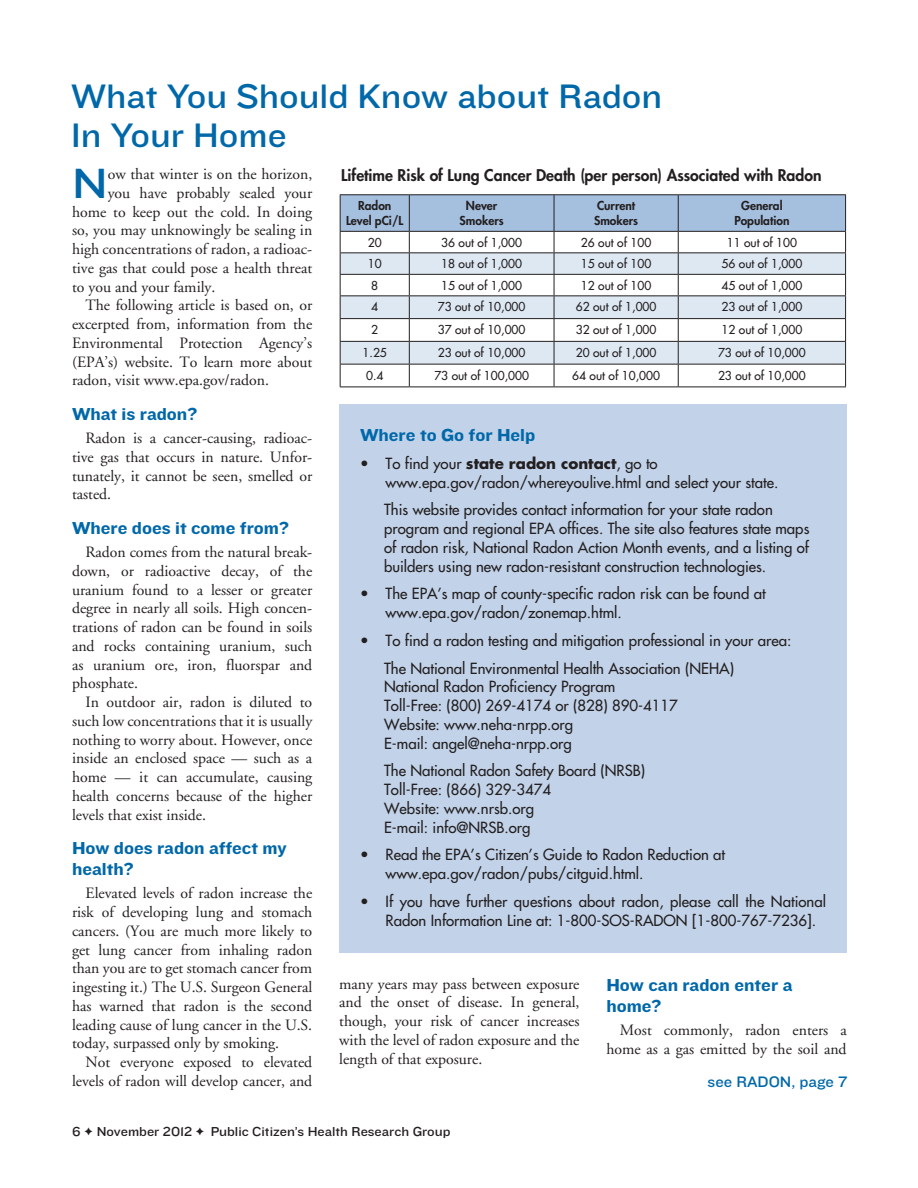
<style>
.page{position:relative;width:918px;height:1188px;background:#fff}
.page>*{position:absolute;margin:0;border:0;box-sizing:border-box;transform-origin:0 0}
.body_text__first_par{font:43.95px "Knockout HTF33 Junior Heviwt";color:#0068a9}
.hed-blue{font:35.25px/39px "Knockout HTF32 Junior Cruiserwt";color:#0068a9}
.sub__space{font:18px/21px "Knockout HTF52 Cruiserweight";color:#0068a9}
.sub{font:18px "Knockout HTF52 Cruiserweight";color:#0068a9}
.body_text{font:15.75px/18.8px "Adobe Garamond";color:#231f20;text-align:justify}
.body_text__first_par-2{font:15.75px "Adobe Garamond";color:#231f20}
.GraphHed{font:800 15.75px "Futura";color:#231f20}
.body_text-2{font:15.75px "Knockout HTF32 Junior Cruiserwt";color:#0068a9}
.table-intro{font:15px/18.8px "Futura";color:#231f20}
.t1{font:13.5px "Knockout HTF32 Junior Cruiserwt";color:#231f20}
.table-big{font:12px "Futura";color:#231f20}
.table-big-2{font:800 12px/15px "Futura";color:#231f20;text-align:center}
.s1{font-weight:700}
</style>
<div class="page">
<svg style="left:340px;top:195px;width:506px;height:192px"></svg>
<hr style="left:340px;top:387px;width:69px;height:1px;background:#231f20">
<hr style="left:409px;top:387px;width:145px;height:1px;background:#231f20">
<hr style="left:554px;top:387px;width:124px;height:1px;background:#231f20">
<hr style="left:678px;top:387px;width:168px;height:1px;background:#231f20">
<hr style="left:340px;top:194px;width:69px;height:1px;background:#231f20">
<hr style="left:409px;top:194px;width:145px;height:1px;background:#231f20">
<hr style="left:554px;top:194px;width:124px;height:1px;background:#231f20">
<hr style="left:678px;top:194px;width:168px;height:1px;background:#231f20">
<div style="left:339px;top:404px;width:508px;height:549px;background:#c2d3e9"></div>
<p class="hed-blue" style="left:71px;top:77px;width:592px">What You Should Know about Radon<br>In Your Home</p>
<p class="body_text__first_par" style="left:72px;top:159px;width:37px">N</p>
<p class="body_text__first_par-2" style="left:108px;top:166px;width:206px">ow that winter is on the horizon,</p>
<p class="GraphHed" style="left:341px;top:165px;width:482px">Lifetime Risk of Lung Cancer Death (per person) Associated with Radon</p>
<p class="body_text__first_par-2" style="left:108px;top:184px;width:206px">you have probably sealed your</p>
<p class="body_text__first_par-2" style="left:72px;top:203px;width:242px">home to keep out the cold. In doing</p>
<p class="body_text__first_par-2" style="left:72px;top:222px;width:242px">so, you may unknowingly be sealing in</p>
<p class="body_text__first_par-2" style="left:72px;top:241px;width:242px">high concentrations of radon, a radioac-</p>
<p class="body_text__first_par-2" style="left:72px;top:259px;width:242px">tive gas that could pose a health threat</p>
<p class="body_text__first_par-2" style="left:72px;top:278px;width:145px">to you and your family.</p>
<p class="body_text" style="left:72px;top:296px;width:242px;text-indent:14px">The following article is based on, or excerpted from, information from the Environmental Protection Agency’s (EPA’s) website. To learn more about radon, visit www.epa.gov/radon.</p>
<p class="sub__space" style="left:72px;top:404px;width:127px">What is radon?</p>
<p class="body_text" style="left:72px;top:429px;width:242px;text-indent:14px">Radon is a cancer-causing, radioac&shy;tive gas that occurs in nature. Unfor&shy;tunately, it cannot be seen, smelled or tasted.</p>
<p class="sub__space" style="left:72px;top:518px;width:218px">Where does it come from?</p>
<p class="body_text" style="left:72px;top:543px;width:242px;text-indent:14px">Radon comes from the natural break&shy;down, or radioactive decay, of the uranium found to a lesser or greater degree in nearly all soils. High concen&shy;trations of radon can be found in soils and rocks containing uranium, such as uranium ore, iron, fluorspar and phosphate.</p>
<p class="body_text" style="left:72px;top:693px;width:242px;text-indent:14px">In outdoor air, radon is diluted to such low concentrations that it is usually nothing to worry about. However, once inside an enclosed space — such as a home — it can accumulate, causing health concerns because of the higher levels that exist inside.</p>
<p class="sub__space" style="left:72px;top:838px;width:216px">How does radon affect my health?</p>
<p class="body_text" style="left:72px;top:884px;width:242px;text-indent:14px">Elevated levels of radon increase the risk of developing lung and stomach cancers. (You are much more likely to get lung cancer from inhaling radon than you are to get stomach cancer from ingesting it.) The U.S. Surgeon General has warned that radon is the second leading cause of lung cancer in the U.S. today, surpassed only by smoking.</p>
<p class="body_text" style="left:72px;top:1053px;width:242px;text-align:right">Not everyone exposed to elevated levels of radon will develop cancer, and</p>
<p class="table-big-2" style="left:346px;top:198px;width:59px">Radon<br>Level pCi/L</p>
<p class="table-big-2" style="left:460px;top:198px;width:46px">Never<br>Smokers</p>
<p class="table-big-2" style="left:594px;top:198px;width:46px;text-align:left">Current<br>Smokers</p>
<p class="table-big-2" style="left:734px;top:198px;width:57px">General<br>Population</p>
<p class="table-big" style="left:368px;top:235px;width:15px">20</p>
<p class="table-big" style="left:441px;top:235px;width:82px">36 out of 1,000</p>
<p class="table-big" style="left:581px;top:235px;width:72px">26 out of 100</p>
<p class="table-big" style="left:727px;top:235px;width:72px">11 out of 100</p>
<p class="table-big" style="left:368px;top:256px;width:15px">10</p>
<p class="table-big" style="left:441px;top:256px;width:82px">18 out of 1,000</p>
<p class="table-big" style="left:581px;top:256px;width:72px">15 out of 100</p>
<p class="table-big" style="left:722px;top:256px;width:82px">56 out of 1,000</p>
<p class="table-big" style="left:371px;top:278px;width:8px">8</p>
<p class="table-big" style="left:441px;top:278px;width:82px">15 out of 1,000</p>
<p class="table-big" style="left:581px;top:278px;width:72px">12 out of 100</p>
<p class="table-big" style="left:722px;top:278px;width:82px">45 out of 1,000</p>
<p class="table-big" style="left:371px;top:299px;width:8px">4</p>
<p class="table-big" style="left:438px;top:299px;width:89px">73 out of 10,000</p>
<p class="table-big" style="left:576px;top:299px;width:82px">62 out of 1,000</p>
<p class="table-big" style="left:722px;top:299px;width:82px">23 out of 1,000</p>
<p class="table-big" style="left:371px;top:322px;width:8px">2</p>
<p class="table-big" style="left:438px;top:322px;width:89px">37 out of 10,000</p>
<p class="table-big" style="left:576px;top:322px;width:82px">32 out of 1,000</p>
<p class="table-big" style="left:722px;top:322px;width:82px">12 out of 1,000</p>
<p class="table-big" style="left:363px;top:345px;width:26px">1.25</p>
<p class="table-big" style="left:438px;top:345px;width:89px">23 out of 10,000</p>
<p class="table-big" style="left:576px;top:345px;width:82px">20 out of 1,000</p>
<p class="table-big" style="left:718px;top:345px;width:89px">73 out of 10,000</p>
<p class="table-big" style="left:366px;top:367px;width:19px">0.4</p>
<p class="table-big" style="left:434px;top:367px;width:96px">73 out of 100,000</p>
<p class="table-big" style="left:572px;top:367px;width:89px">64 out of 10,000</p>
<p class="table-big" style="left:718px;top:367px;width:89px">23 out of 10,000</p>
<p class="sub" style="left:360px;top:425px;width:177px">Where to Go for Help</p>
<p class="table-intro" style="left:386px;top:454px;width:394px;text-indent:-26px">• To find your <span class="s1">state radon contact</span>, go to www.epa.gov/radon/whereyoulive.html and select your state.</p>
<p class="table-intro" style="left:384px;top:500px;width:427px">This website provides contact information for your state radon program and regional EPA offices. The site also features state maps of radon risk, National Radon Action Month events, and a listing of builders using new radon-resistant construction technologies.</p>
<p class="table-intro" style="left:386px;top:584px;width:382px;text-indent:-26px">• The EPA’s map of county-specific radon risk can be found at www.epa.gov/radon/zonemap.html.</p>
<p class="table-intro" style="left:360px;top:631px;width:433px">• To find a radon testing and mitigation professional in your area:</p>
<p class="table-intro" style="left:384px;top:659px;width:351px">The National Environmental Health Association (NEHA)</p>
<p class="table-intro" style="left:384px;top:677px;width:233px">National Radon Proficiency Program</p>
<p class="table-intro" style="left:384px;top:696px;width:295px">Toll-Free: (800) 269-4174 or (828) 890-4117</p>
<p class="table-intro" style="left:384px;top:715px;width:191px">Website: www.neha-nrpp.org</p>
<p class="table-intro" style="left:384px;top:734px;width:189px">E-mail: angel@neha-nrpp.org</p>
<p class="table-intro" style="left:384px;top:761px;width:263px">The National Radon Safety Board (NRSB)</p>
<p class="table-intro" style="left:384px;top:780px;width:169px">Toll-Free: (866) 329-3474</p>
<p class="table-intro" style="left:384px;top:799px;width:152px">Website: www.nrsb.org</p>
<p class="table-intro" style="left:384px;top:818px;width:148px">E-mail: info@NRSB.org</p>
<p class="table-intro" style="left:386px;top:845px;width:341px;text-indent:-26px">• Read the EPA’s Citizen’s Guide to Radon Reduction at www.epa.gov/radon/pubs/citguid.html.</p>
<p class="table-intro" style="left:386px;top:892px;width:442px;text-indent:-26px">• If you have further questions about radon, please call the National<br>Radon Information Line at: 1-800-SOS-RADON [1-800-767-7236].</p>
<p class="body_text" style="left:339px;top:975px;width:242px">many years may pass between exposure and the onset of disease. In general, though, your risk of cancer increases with the level of radon exposure and the length of that exposure.</p>
<p class="sub__space" style="left:606px;top:974px;width:188px">How can radon enter a home?</p>
<p class="body_text" style="left:606px;top:1021px;width:242px;text-align:right">Most commonly, radon enters a home as a gas emitted by the soil and</p>
<p class="body_text-2" style="left:708px;top:1074px;width:141px">see RADON, page 7</p>
<p class="t1" style="left:72px;top:1124px;width:380px">6 ✦ November 2012 ✦ Public Citizen’s Health Research Group</p>
</div>
